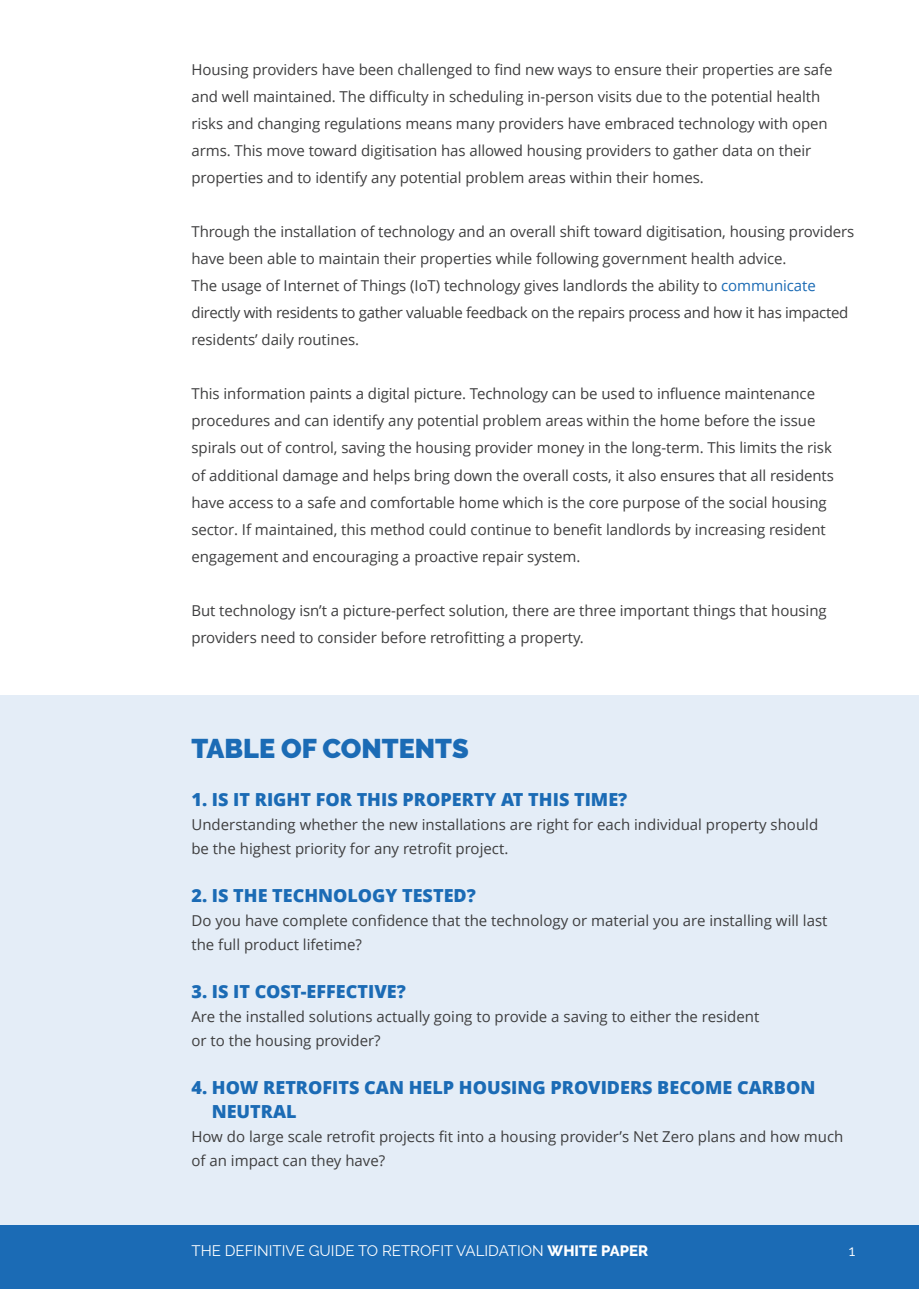
<style>
.page{position:relative;width:919px;height:1289px;background:#fff}
.page>*{position:absolute;margin:0;border:0;box-sizing:border-box;transform-origin:0 0}
.t1{font:900 27px "Raleway";color:#1b6bb5}
.t2{font:800 18px "Open Sans";color:#1b6bb5}
.t3{font:15px/27px "Open Sans";letter-spacing:-.005em;color:#3e3e3f}
.t4{font:15px "Raleway";color:#fff}
.s1{color:#1b6bb5}
.s2{font-weight:800}
</style>
<div class="page">
<div style="left:0;top:695px;width:918px;height:530px;background:#e4edf7"></div>
<div style="left:0;top:1225px;width:918px;height:63px;background:#1b6bb5"></div>
<p class="t3" style="left:191px;top:56px;width:642px">Housing providers have been challenged to find new ways to ensure their properties are safe and well maintained. The difficulty in scheduling in-person visits due to the potential health risks and changing regulations means many providers have embraced technology with open arms. This move toward digitisation has allowed housing providers to gather data on their properties and to identify any potential problem areas within their homes.</p>
<p class="t3" style="left:191px;top:218px;width:664px">Through the installation of technology and an overall shift toward digitisation, housing providers have been able to maintain their properties while following government health advice.<br>The usage of Internet of Things (IoT) technology gives landlords the ability to <span class="s1">communicate </span>directly with residents to gather valuable feedback on the repairs process and how it has impacted residents’ daily routines.</p>
<p class="t3" style="left:191px;top:380px;width:644px">This information paints a digital picture. Technology can be used to influence maintenance procedures and can identify any potential problem areas within the home before the issue spirals out of control, saving the housing provider money in the long-term. This limits the risk of additional damage and helps bring down the overall costs, it also ensures that all residents have access to a safe and comfortable home which is the core purpose of the social housing sector. If maintained, this method could continue to benefit landlords by increasing resident engagement and encouraging a proactive repair system.</p>
<p class="t3" style="left:191px;top:596px;width:636px">But technology isn’t a picture-perfect solution, there are three important things that housing providers need to consider before retrofitting a property.</p>
<p class="t1" style="left:191px;top:732px;width:279px">TABLE OF CONTENTS</p>
<p class="t2" style="left:191px;top:787px;width:437px">1. IS IT RIGHT FOR THIS PROPERTY AT THIS TIME?</p>
<p class="t3" style="left:191px;top:812px;width:628px;line-height:24px">Understanding whether the new installations are right for each individual property should be the highest priority for any retrofit project.</p>
<p class="t2" style="left:191px;top:883px;width:286px">2. IS THE TECHNOLOGY TESTED?</p>
<p class="t3" style="left:191px;top:908px;width:637px;line-height:24px">Do you have complete confidence that the technology or material you are installing will last the full product lifetime?</p>
<p class="t2" style="left:191px;top:979px;width:216px">3. IS IT COST-EFFECTIVE?</p>
<p class="t3" style="left:191px;top:1004px;width:569px;line-height:24px">Are the installed solutions actually going to provide a saving to either the resident or to the housing provider?</p>
<p class="t2" style="left:191px;top:1075px;width:625px">4. HOW RETROFITS CAN HELP HOUSING PROVIDERS BECOME CARBON</p>
<p class="t2" style="left:212px;top:1099px;width:86px">NEUTRAL</p>
<p class="t3" style="left:191px;top:1124px;width:653px;line-height:24px">How do large scale retrofit projects fit into a housing provider’s Net Zero plans and how much of an impact can they have?</p>
<p class="t4" style="left:191px;top:1241px;width:458px">THE DEFINITIVE GUIDE TO RETROFIT VALIDATION <span class="s2">WHITE PAPER</span></p>
<p class="t4" style="left:848px;top:1241px;width:8px">1</p>
</div>
